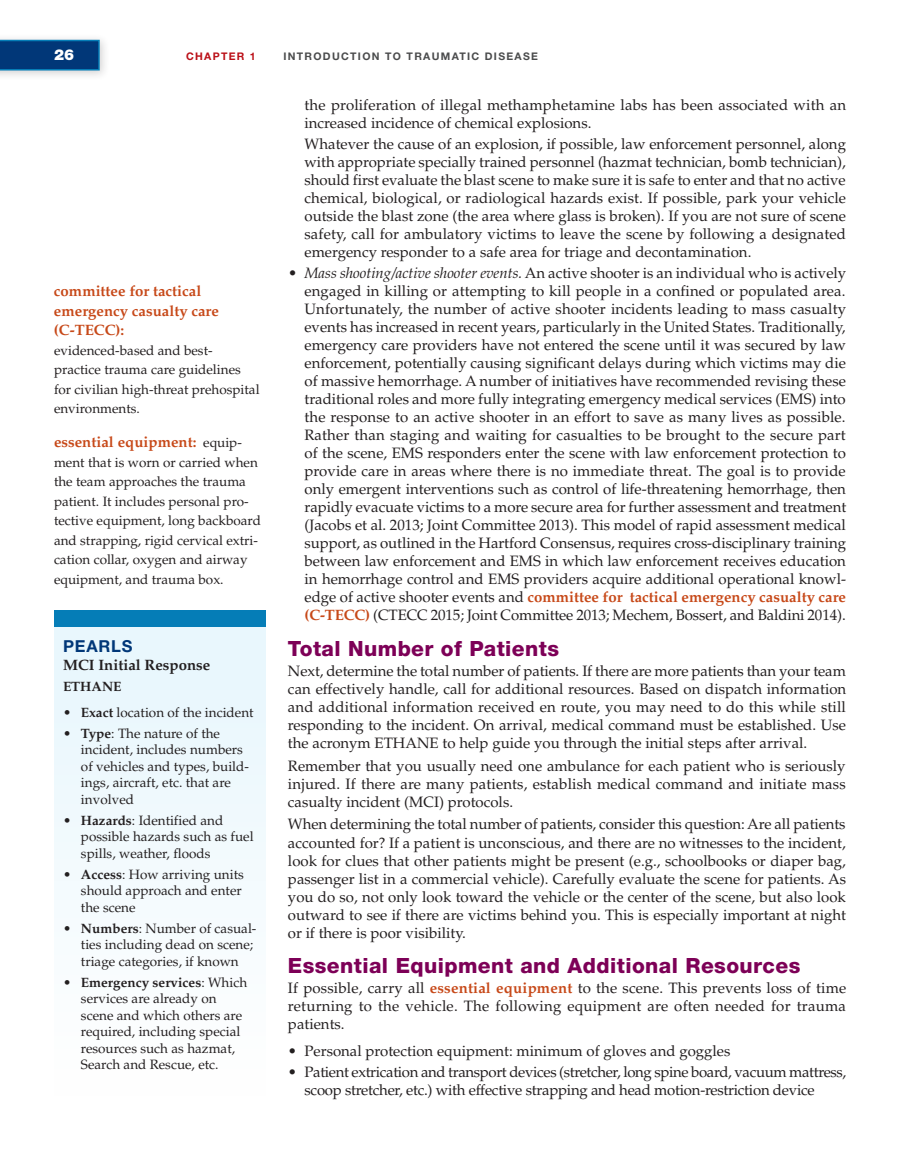
<style>
.page{position:relative;width:918px;height:1175px;background:#fff}
.page>*{position:absolute;margin:0;border:0;box-sizing:border-box;transform-origin:0 0}
.t1{font:800 21px "Helvetica Neue LTW1 G";letter-spacing:.02em;color:#7d0057}
.t2{font:700 16.5px "Helvetica Neue LT Std";letter-spacing:.05em;color:#013778}
.t3{font:15px/18px "Palatino LT Pro";color:#231f20;text-align:justify}
.t4{font:15px/18px "Palatino LT Pro";letter-spacing:-.025em;color:#231f20}
.t5{font:700 15px/19.5px "Palatino LT Pro";color:#c74919}
.t6{font:700 15px "Palatino LT Pro";color:#231f20}
.t7{font:900 15px "Helvetica Neue LTW1 G";color:#fff}
.t8{font:13.5px/16.5px "Palatino LT Pro";color:#231f20}
.t9{font:700 13.5px "Palatino LT Pro";color:#231f20}
.t10{font:700 10.5px "Helvetica Neue LT Std";letter-spacing:.125em;color:#4b4c4d}
.t11{font:700 10.5px "Helvetica Neue LT Std";letter-spacing:.125em;color:#bb1018}
.s1{font-style:italic}
.s2{font-weight:700;color:#c74919}
.s3{font-weight:400;font-size:13.5px;color:#231f20}
.s4{font-weight:700}
</style>
<div class="page">
<div style="left:0;top:33px;width:110px;height:48px;background:#231f20;opacity:.2"></div>
<svg style="left:0;top:40px;width:100px;height:30px;background:#013d7d"></svg>
<div style="left:54px;top:610px;width:212px;height:485px;background:#f3fafd"></div>
<div style="left:54px;top:610px;width:212px;height:17px;background:#057db7"></div>
<p class="t7" style="left:54px;top:46px;width:22px">26</p>
<p class="t11" style="left:186px;top:50px;width:71px">CHAPTER 1</p>
<p class="t10" style="left:283px;top:50px;width:23px">INTRODUCTIO</p>
<p class="t10" style="left:372px;top:50px;width:23px">N TO</p>
<p class="t10" style="left:407px;top:50px;width:17px">TRAU</p>
<p class="t10" style="left:441px;top:50px;width:19px">MATIC</p>
<p class="t10" style="left:485px;top:50px;width:54px">DISEASE</p>
<p class="t3" style="left:304px;top:96px;width:543px">the proliferation of illegal methamphetamine labs has been associated with an increased incidence of chemical explosions.</p>
<p class="t3" style="left:304px;top:135px;width:543px">Whatever the cause of an explosion, if possible, law enforcement personnel, along with appropriate specially trained personnel (hazmat technician, bomb technician), should first evaluate the blast scene to make sure it is safe to enter and that no active chemical, biological, or radiological hazards exist. If possible, park your vehicle outside the blast zone (the area where glass is broken). If you are not sure of scene safety, call for ambulatory victims to leave the scene by following a designated emergency responder to a safe area for triage and decontamination.</p>
<p class="t3" style="left:304px;top:264px;width:543px;text-indent:-16px">• <span class="s1">Mass shooting/active shooter events.</span> An active shooter is an individual who is actively engaged in killing or attempting to kill people in a confined or populated area.<br>Unfortunately, the number of active shooter incidents leading to mass casualty events has increased in recent years, particularly in the United States. Traditionally, emergency care providers have not entered the scene until it was secured by law enforcement, potentially causing significant delays during which victims may die of massive hemorrhage. A number of initiatives have recommended revising these traditional roles and more fully integrating emergency medical services (EMS) into the response to an active shooter in an effort to save as many lives as possible.<br>Rather than staging and waiting for casualties to be brought to the secure part of the scene, EMS responders enter the scene with law enforcement protection to provide care in areas where there is no immediate threat. The goal is to provide only emergent interventions such as control of life-threatening hemorrhage, then rapidly evacuate victims to a more secure area for further assessment and treatment (Jacobs et al. 2013; Joint Committee 2013). This model of rapid assessment medical support, as outlined in the Hartford Consensus, requires cross-disciplinary training between law enforcement and EMS in which law enforcement receives education in hemorrhage control and EMS providers acquire additional operational knowl&shy;edge of active shooter events and <span class="s2">committee for tactical emergency casualty care (C-TECC)</span> (CTECC 2015; Joint Committee 2013; Mechem, Bossert, and Baldini 2014).</p>
<p class="t1" style="left:288px;top:636px;width:273px">Total Number of Patients</p>
<p class="t3" style="left:288px;top:662px;width:560px">Next, determine the total number of patients. If there are more patients than your team can effectively handle, call for additional resources. Based on dispatch information and additional information received en route, you may need to do this while still responding to the incident. On arrival, medical command must be established. Use the acronym ETHANE to help guide you through the initial steps after arrival.</p>
<p class="t3" style="left:288px;top:757px;width:559px">Remember that you usually need one ambulance for each patient who is seriously injured. If there are many patients, establish medical command and initiate mass casualty incident (MCI) protocols.</p>
<p class="t3" style="left:288px;top:815px;width:560px">When determining the total number of patients, consider this question: Are all patients accounted for? If a patient is unconscious, and there are no witnesses to the incident, look for clues that other patients might be present (e.g., schoolbooks or diaper bag, passenger list in a commercial vehicle). Carefully evaluate the scene for patients. As you do so, not only look toward the vehicle or the center of the scene, but also look outward to see if there are victims behind you. This is especially important at night or if there is poor visibility.</p>
<p class="t1" style="left:288px;top:952px;width:514px">Essential Equipment and Additional Resources</p>
<p class="t3" style="left:288px;top:979px;width:560px">If possible, carry all <span class="s2">essential equipment</span> to the scene. This prevents loss of time returning to the vehicle. The following equipment are often needed for trauma patients.</p>
<p class="t3" style="left:288px;top:1042px;width:444px">• Personal protection equipment: minimum of gloves and goggles</p>
<p class="t4" style="left:304px;top:1063px;width:543px;text-indent:-16px">• Patient extrication and transport devices (stretcher, long spine board, vacuum mattress, scoop stretcher, etc.) with effective strapping and head motion-restriction device</p>
<p class="t5" style="left:54px;top:281px;width:166px">committee for tactical emergency casualty care (C-TECC):</p>
<p class="t8" style="left:54px;top:340px;width:207px;line-height:19.5px">evidenced-based and best&shy;practice trauma care guidelines for civilian high-threat prehospital environments.</p>
<p class="t5" style="left:54px;top:432px;width:189px">essential equipment: <span class="s3">equip-</span></p>
<p class="t8" style="left:54px;top:453px;width:208px;line-height:19.5px">ment that is worn or carried when the team approaches the trauma patient. It includes personal pro&shy;tective equipment, long backboard and strapping, rigid cervical extri&shy;cation collar, oxygen and airway equipment, and trauma box.</p>
<p class="t2" style="left:63px;top:636px;width:70px">PEARLS</p>
<p class="t6" style="left:63px;top:655px;width:149px">MCI Initial Response</p>
<p class="t9" style="left:63px;top:678px;width:60px">ETHANE</p>
<p class="t8" style="left:63px;top:704px;width:192px">• <span class="s4">Exact</span> location of the incident</p>
<p class="t8" style="left:81px;top:725px;width:170px;text-indent:-18px">• <span class="s4">Type</span>: The nature of the incident, includes numbers of vehicles and types, build&shy;ings, aircraft, etc. that are involved</p>
<p class="t8" style="left:81px;top:812px;width:174px;text-indent:-18px">• <span class="s4">Hazards</span>: Identified and possible hazards such as fuel spills, weather, floods</p>
<p class="t8" style="left:81px;top:866px;width:164px;text-indent:-18px">• <span class="s4">Access</span>: How arriving units should approach and enter the scene</p>
<p class="t8" style="left:81px;top:920px;width:177px;text-indent:-18px">• <span class="s4">Numbers</span>: Number of casual&shy;ties including dead on scene; triage categories, if known</p>
<p class="t8" style="left:81px;top:974px;width:168px;text-indent:-18px">• <span class="s4">Emergency services</span>: Which services are already on scene and which others are required, including special resources such as hazmat,<br>Search and Rescue, etc.</p>
</div>
